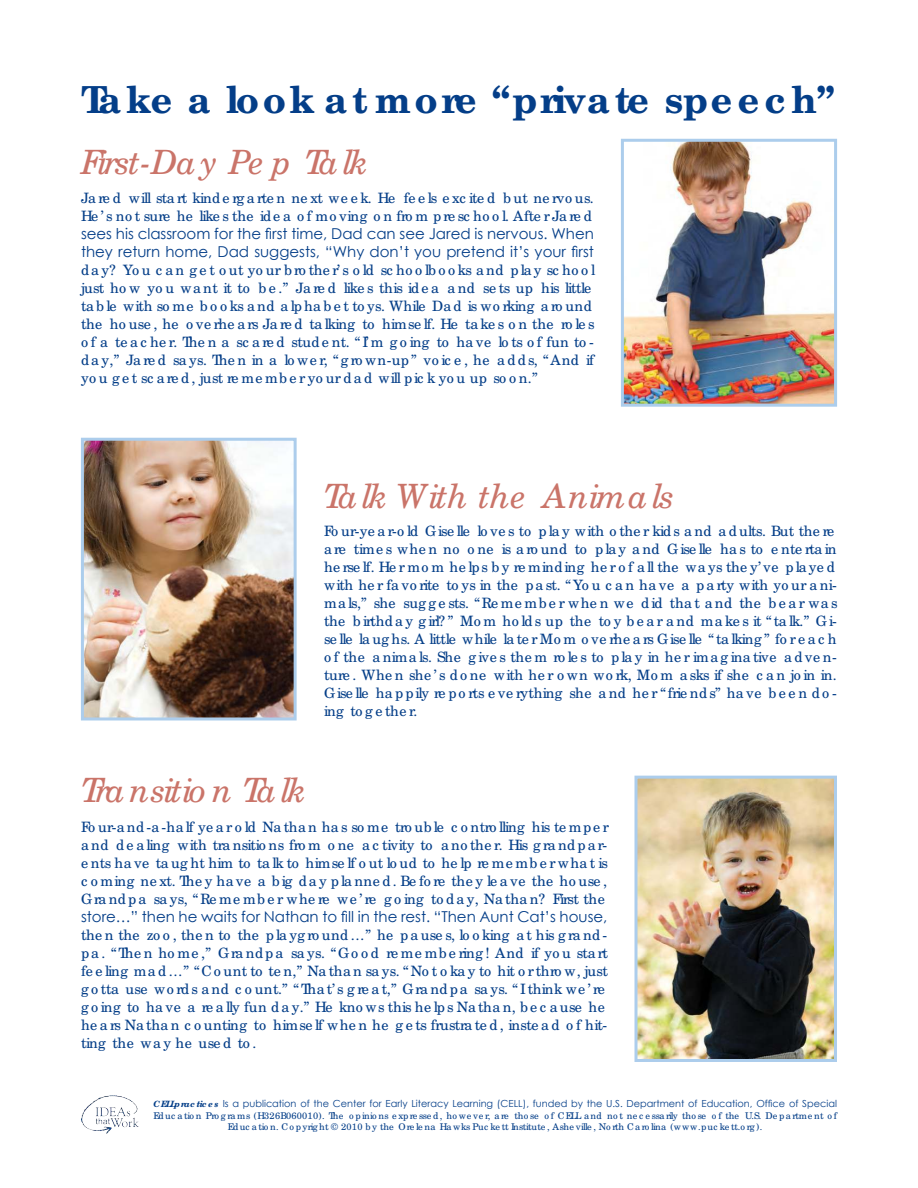
<style>
.page{position:relative;width:918px;height:1188px;background:#fff}
.page>*{position:absolute;margin:0;border:0;box-sizing:border-box;transform-origin:0 0}
.t1{font:700 37.2px "New Century Schlbk";letter-spacing:.075em;color:#043e88}
.t2{font:italic 33.45px "New Century Schlbk";letter-spacing:-.125em;color:#ca7469}
.t3{font:italic 33.45px "New Century Schlbk";letter-spacing:.01em;color:#ca7469}
.t4{font:15px/18px "Century Gothic";color:#043e88}
.t5{font:14.25px/18px "New Century Schlbk";letter-spacing:.03em;color:#043e88}
.t6{font:14.25px/18px "New Century Schlbk";letter-spacing:-.03em;color:#043e88}
.t7{font:9.75px "Century Gothic";color:#043e88}
.t8{font:9.3px/11.7px "New Century Schlbk";letter-spacing:-.03em;color:#043e88;text-align:center}
.s1{font-family:"New Century Schlbk";font-weight:700;font-style:italic;font-size:8.7px}
</style>
<div class="page">
<img style="left:625px;top:143px;width:208px;height:260px">
<div style="left:621px;top:139px;width:216px;height:268px;border:3px solid #accdec"></div>
<img style="left:85px;top:442px;width:208px;height:274px">
<div style="left:81px;top:438px;width:216px;height:282px;border:3px solid #accdec"></div>
<img style="left:639px;top:780px;width:194px;height:278px">
<div style="left:635px;top:776px;width:202px;height:286px;border:3px solid #accdec"></div>
<img style="left:85px;top:1095px;width:25px;height:14px">
<h1 class="t1" style="left:81px;top:85px;width:755px">Take a look at more “private speech”</h1>
<h2 class="t2" style="left:81px;top:150px;width:289px">First-Da y Pe p Ta lk</h2>
<p class="t6" style="left:81px;top:191px;width:514px">Ja re d will sta rt kind e rg a rte n ne xt we e k. He fe e ls e xc ite d b ut ne rvo us.<br>He ’ s no t sure he like s the ide a o f mo ving o n fro m pre sc ho o l. Afte r Ja re d</p>
<p class="t4" style="left:81px;top:225px;width:515px">sees his classroom for the first time, Dad can see Jared is nervous. When they return home, Dad suggests, “Why don’t you pretend it’s your first</p>
<p class="t5" style="left:81px;top:263px;width:516px">day? You can get out your brother’s old schoolbooks and play school just ho w yo u wa nt it to b e .” Ja re d like s this id e a a nd se ts up his little table with some books and alphabet toys. While Dad is working around the ho use , he o ve rhe a rs Ja re d ta lking to himse lf. He ta ke s o n the ro le s of a teacher. Then a scared student. “I’m going to have lots of fun to&shy;day,” Jared says. Then in a lower, “grown-up” voic e, he adds, “And if you get scared, just remember your dad will pick you up soon.”</p>
<h2 class="t3" style="left:324px;top:483px;width:352px">Talk With the Animals</h2>
<p class="t6" style="left:324px;top:523px;width:515px">Fo ur-ye a r-o ld G ise lle lo ve s to p la y with o the r kid s a nd a d ults. But the re are time s whe n no o ne is aro und to play and Gise lle has to e nte rtain he rse lf. He r mo m he lps by re minding he r o f all the ways the y’ve playe d with he r fa vo rite to ys in the p a st. “Yo u c a n ha ve a p a rty with yo ur a ni&shy;mals,” she suggests. “Remember when we did that and the bear was the b irthd a y g irl? ” Mo m ho ld s up the to y b e a r a nd ma ke s it “ta lk.” Gi&shy;se lle la ug hs. A little while la te r Mo m o ve rhe a rs Gise lle “ta lking ” fo r e a c h o f the a nima ls. She g ive s the m ro le s to pla y in he r ima g ina tive a dve n&shy;ture . Whe n she ’ s d o ne with he r o wn wo rk, Mo m a sks if she c a n jo in in.<br>Gise lle ha ppily re po rts e ve rything she a nd he r “frie nds” ha ve b e e n do - ing to g e the r.</p>
<h2 class="t2" style="left:81px;top:777px;width:227px">Tra nsitio n Ta lk</h2>
<p class="t5" style="left:81px;top:819px;width:530px">Fo ur-a nd -a -ha lf ye a r o ld Na tha n ha s so me tro ub le c o ntro lling his te mp e r a nd d e a ling with tra nsitio ns fro m o ne a c tivity to a no the r. His g ra nd p a r&shy;e nts ha ve ta ug ht him to ta lk to himse lf o ut lo ud to he lp re me mb e r wha t is c oming next. They have a big day planned. Before they leave the house, Grandpa says, “Remember where we’re going today, Nathan? First the</p>
<p class="t4" style="left:81px;top:908px;width:528px">store…” then he waits for Nathan to fill in the rest. “Then Aunt Cat’s house,</p>
<p class="t5" style="left:81px;top:927px;width:528px">the n the zo o , the n to the p la yg ro und …” he p a use s, lo o king a t his g ra nd - pa. “Then home,” Grandpa says. “Good remembering! And if you start fe e ling ma d …” “Co unt to te n,” Na tha n sa ys. “No t o ka y to hit o r thro w, just go tta use wo rds and c o unt.” “That’s gre at,” Grandpa says. “I think we ’re g o ing to ha ve a re a lly fun d a y.” He kno ws this he lp s Na tha n, b e c a use he he a rs Na tha n c o unting to himse lf whe n he g e ts frustra te d , inste a d o f hit&shy;ting the wa y he use d to .</p>
<p class="t7" style="left:153px;top:1097px;width:685px"><span class="s1">CELLprac tic e s</span> Is a publication of the Center for Early Literacy Learning (CELL), funded by the U.S. Department of Education, Office of Special</p>
<p class="t8" style="left:153px;top:1110px;width:685px">Ed uc a tio n Pro g ra ms (H326B060010). The o p inio ns e xp re sse d , ho we ve r, a re tho se o f CELL a nd no t ne c e ssa rily tho se o f the U.S. De p a rtme nt o f<br>Ed uc a tio n. Co p yrig ht © 2010 b y the Ore le na Ha wks Puc ke tt Institute , Ashe ville , No rth Ca ro lina (www.p uc ke tt.o rg ).</p>
</div>
